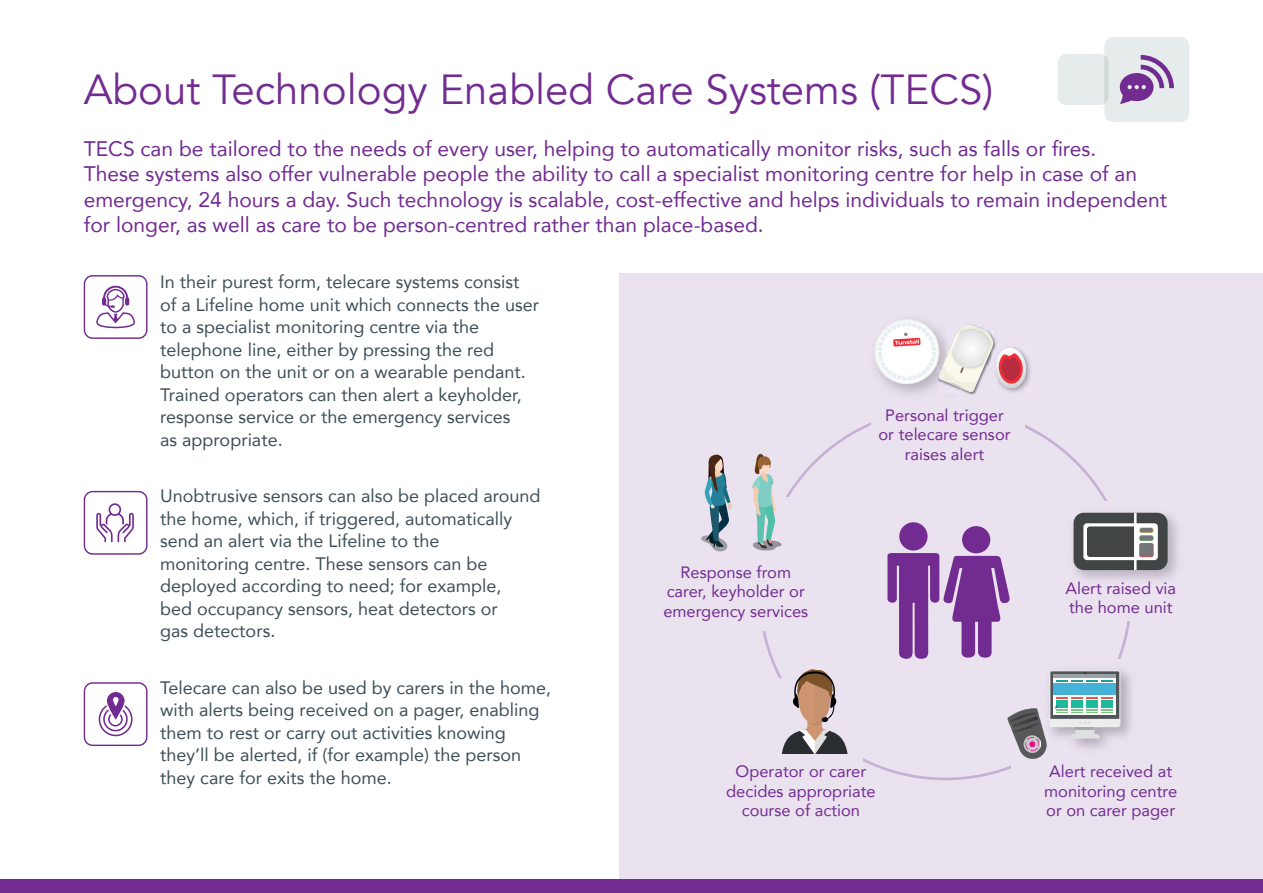
<style>
.page{position:relative;width:1263px;height:893px;background:#fff}
.page>*{position:absolute;margin:0;border:0;box-sizing:border-box;transform-origin:0 0}
.t1{font:42px "Avenir";color:#722b91}
.t2{font:21px/25.5px "Avenir";color:#722b91}
.t3{font:18px/22.5px "Avenir";color:#3d4f59}
.t4{font:16.5px/19.5px "Avenir";color:#722b91;text-align:center}
</style>
<div class="page">
<div style="left:619px;top:273px;width:644px;height:620px;background:#eae2ef"></div>
<svg style="left:760px;top:422px;width:370px;height:358px"></svg>
<div style="left:682px;top:497px;width:123px;height:134px;background:#eae2ef"></div>
<svg style="left:701px;top:454px;width:31px;height:97px"></svg>
<svg style="left:752px;top:454px;width:31px;height:96px"></svg>
<div style="left:1069px;top:501px;width:123px;height:120px;background:#eae2ef"></div>
<div style="left:732px;top:678px;width:130px;height:143px;background:#eae2ef"></div>
<img style="left:1063px;top:502px;width:115px;height:88px">
<svg style="left:1073px;top:513px;width:94px;height:57px;background:#6c6d6d"></svg>
<div style="left:871px;top:366px;width:153px;height:133px;background:#eae2ef"></div>
<div style="left:1012px;top:659px;width:153px;height:144px;background:#eae2ef"></div>
<img style="left:1119px;top:670px;width:12px;height:67px">
<svg style="left:1049px;top:670px;width:71px;height:57px"></svg>
<svg style="left:1007px;top:671px;width:112px;height:90px"></svg>
<svg style="left:782px;top:668px;width:65px;height:86px"></svg>
<img style="left:1026px;top:356px;width:5px;height:30px">
<img style="left:965px;top:392px;width:11px;height:3px">
<svg style="left:874px;top:320px;width:152px;height:72px"></svg>
<div style="left:1104px;top:37px;width:85px;height:85px;background:#e6eceb;border-radius:9px"></div>
<div style="left:1057px;top:54px;width:51px;height:51px;background:#e6eceb;border-radius:9px"></div>
<div style="left:0;top:879px;width:1263px;height:14px;background:#722b91"></div>
<div style="left:84px;top:275px;width:63px;height:64px;border:1px solid #722b91;border-radius:8px"></div>
<svg style="left:96px;top:285px;width:39px;height:43px"></svg>
<div style="left:84px;top:491px;width:63px;height:64px;border:1px solid #722b91;border-radius:8px"></div>
<div style="left:84px;top:682px;width:63px;height:64px;border:1px solid #722b91;border-radius:8px"></div>
<svg style="left:96px;top:503px;width:38px;height:39px"></svg>
<svg style="left:99px;top:692px;width:34px;height:44px"></svg>
<svg style="left:1120px;top:55px;width:54px;height:49px"></svg>
<h1 class="t1" style="left:84px;top:65px;width:911px">About Technology Enabled Care Systems (TECS)</h1>
<p class="t2" style="left:84px;top:135px;width:1085px">TECS can be tailored to the needs of every user, helping to automatically monitor risks, such as falls or fires.<br>These systems also offer vulnerable people the ability to call a specialist monitoring centre for help in case of an emergency, 24 hours a day. Such technology is scalable, cost-effective and helps individuals to remain independent for longer, as well as care to be person-centred rather than place-based.</p>
<p class="t3" style="left:160px;top:270px;width:380px">In their purest form, telecare systems consist of a Lifeline home unit which connects the user to a specialist monitoring centre via the telephone line, either by pressing the red button on the unit or on a wearable pendant.<br>Trained operators can then alert a keyholder, response service or the emergency services<br>as appropriate.</p>
<p class="t3" style="left:160px;top:484px;width:382px">Unobtrusive sensors can also be placed around the home, which, if triggered, automatically send an alert via the Lifeline to the<br>monitoring centre. These sensors can be deployed according to need; for example,<br>bed occupancy sensors, heat detectors or<br>gas detectors.</p>
<p class="t3" style="left:160px;top:676px;width:392px">Telecare can also be used by carers in the home, with alerts being received on a pager, enabling them to rest or carry out activities knowing they’ll be alerted, if (for example) the person they care for exits the home.</p>
<p class="t4" style="left:878px;top:405px;width:134px">Personal trigger or telecare sensor raises alert</p>
<p class="t4" style="left:663px;top:562px;width:146px">Response from carer, keyholder or emergency services</p>
<p class="t4" style="left:1065px;top:578px;width:112px;text-align:left">Alert raised via the home unit</p>
<p class="t4" style="left:726px;top:761px;width:151px">Operator or carer decides appropriate course of action</p>
<p class="t4" style="left:1044px;top:761px;width:135px">Alert received at monitoring centre or on carer pager</p>
</div>
